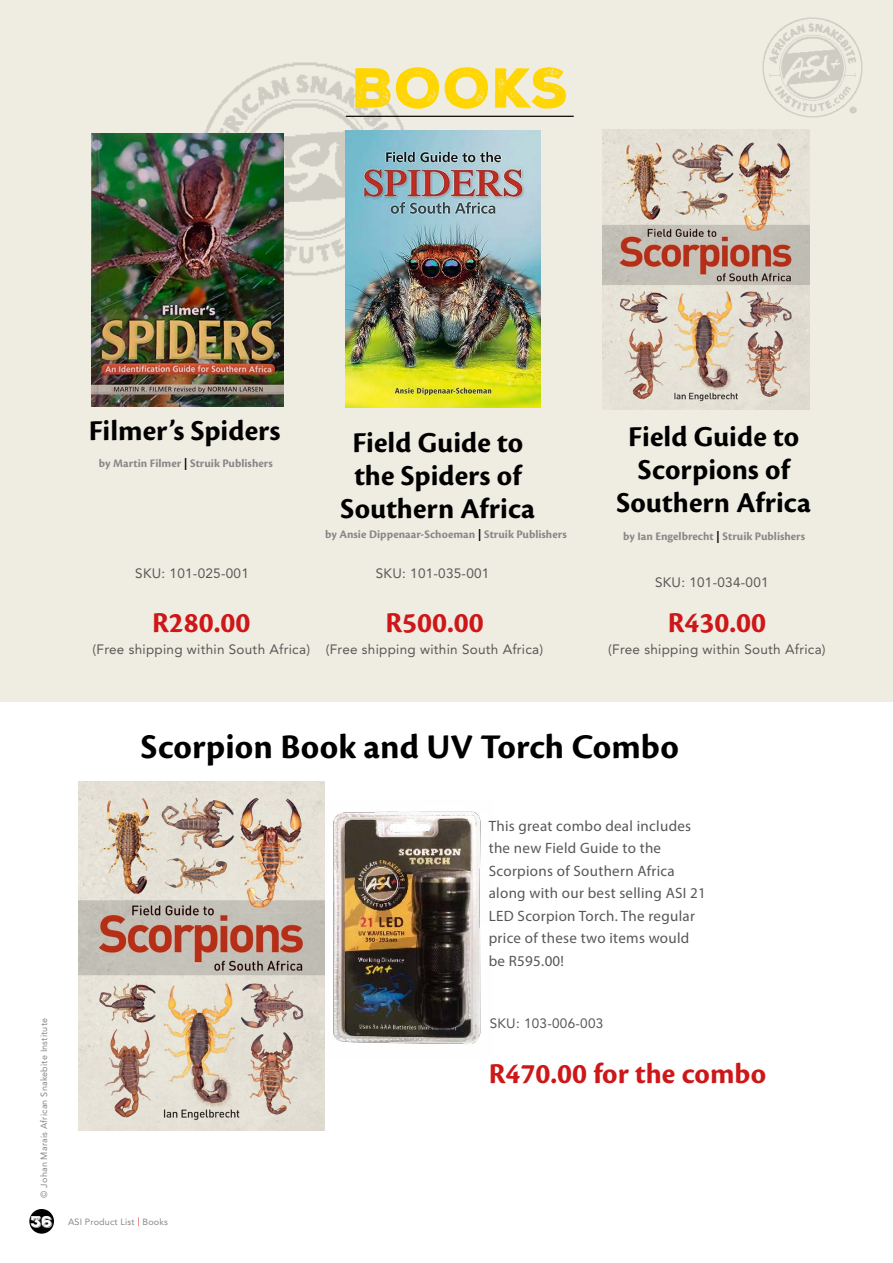
<style>
.page{position:relative;width:893px;height:1263px;background:#fff}
.page>*{position:absolute;margin:0;border:0;box-sizing:border-box;transform-origin:0 0}
.t1{font:54.6px "Nexa Rust Sans Black 1";letter-spacing:.025em;color:#ffd603}
.t2{font:700 36px "Cronos Pro";letter-spacing:.005em;color:#000}
.t3{font:700 30px/33px "Cronos Pro";color:#000;text-align:center}
.t4{font:700 30px "Cronos Pro";color:#cd1719}
.t5{font:15px/22.5px "Myriad Pro";letter-spacing:.02em;color:#575756}
.t6{font:13.5px "Avenir LT Std";letter-spacing:.02em;color:#575756}
.t7{font:700 12px "Cronos Pro";color:#878787}
.t8{font:9px "Avenir LT Std";letter-spacing:.02em;color:#878787}
.s1{color:#000}
.s2{font-family:"Nexa Rust Slab Black Shadow 01";font-size:15.15px;color:#fff}
.s3{color:#e62f28}
</style>
<div class="page">
<div style="left:0;top:0;width:893px;height:701px;background:#efede2"></div>
<img style="left:194px;top:62px;width:223px;height:218px">
<hr style="left:346px;top:116px;width:228px;height:1px;background:#000">
<img style="left:762px;top:17px;width:101px;height:101px">
<img style="left:602px;top:130px;width:207px;height:279px">
<img style="left:91px;top:134px;width:192px;height:272px">
<img style="left:333px;top:811px;width:148px;height:234px">
<img style="left:78px;top:781px;width:247px;height:350px">
<img style="left:346px;top:131px;width:195px;height:276px">
<div style="left:29px;top:1209px;width:25px;height:24px;background:#000;border-radius:50%"></div>
<h1 class="t1" style="left:353px;top:51px;width:218px">BOOKS</h1>
<h3 class="t3" style="left:89px;top:415px;width:193px">Filmer’s Spiders</h3>
<h3 class="t3" style="left:616px;top:421px;width:196px">Field Guide to<br>Scorpions of<br>Southern Africa</h3>
<h3 class="t3" style="left:340px;top:426px;width:196px">Field Guide to the Spiders of<br>Southern Africa</h3>
<p class="t7" style="left:325px;top:527px;width:243px">by Ansie Dippenaar-Schoeman <span class="s1">|</span> Struik Publishers</p>
<p class="t7" style="left:99px;top:457px;width:175px">by Martin Filmer <span class="s1">|</span> Struik Publishers</p>
<p class="t7" style="left:623px;top:530px;width:184px">by Ian Engelbrecht <span class="s1">|</span> Struik Publishers</p>
<p class="t6" style="left:135px;top:566px;width:115px">SKU: 101-025-001</p>
<p class="t6" style="left:376px;top:566px;width:115px">SKU: 101-035-001</p>
<h3 class="t4" style="left:152px;top:605px;width:100px">R280.00</h3>
<p class="t6" style="left:93px;top:642px;width:219px">(Free shipping within South Africa)</p>
<h3 class="t4" style="left:385px;top:605px;width:100px">R500.00</h3>
<p class="t6" style="left:326px;top:642px;width:219px">(Free shipping within South Africa)</p>
<p class="t6" style="left:655px;top:575px;width:115px">SKU: 101-034-001</p>
<h3 class="t4" style="left:668px;top:605px;width:100px">R430.00</h3>
<p class="t6" style="left:608px;top:642px;width:219px">(Free shipping within South Africa)</p>
<h2 class="t2" style="left:141px;top:726px;width:539px">Scorpion Book and UV Torch Combo</h2>
<p class="t8" style="left:39px;top:1197px;width:181px;rotate:-90deg">© Johan Marais African Snakebite Institute</p>
<p class="t8" style="left:31px;top:1217px;width:138px"><span class="s2">36</span> ASI Product List <span class="s3">|</span> Books</p>
<p class="t5" style="left:489px;top:814px;width:219px">This great combo deal includes the new Field Guide to the<br>Scorpions of Southern Africa along with our best selling ASI 21<br>LED Scorpion Torch. The regular price of these two items would be R595.00!</p>
<p class="t6" style="left:490px;top:1016px;width:115px">SKU: 103-006-003</p>
<h3 class="t4" style="left:489px;top:1056px;width:279px">R470.00 for the combo</h3>
</div>
